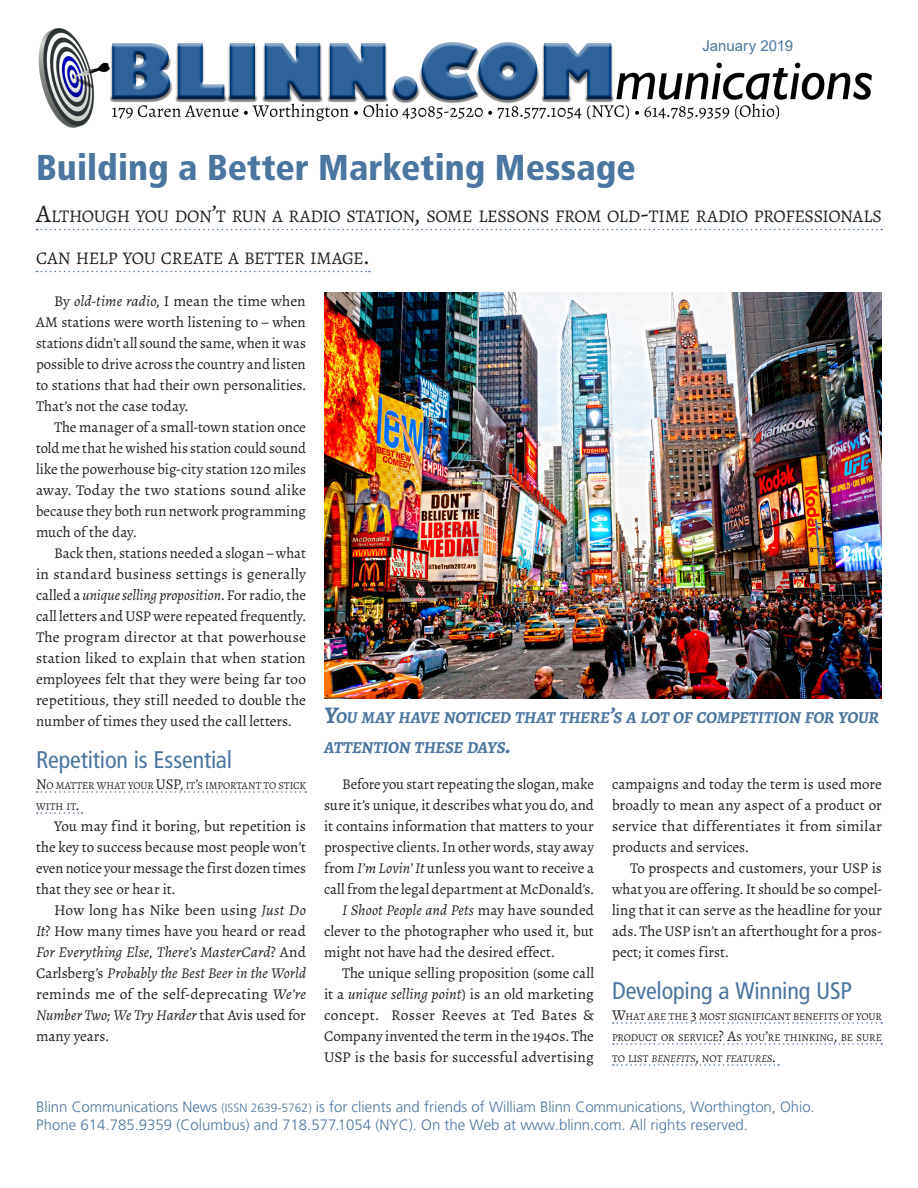
<style>
.page{position:relative;width:918px;height:1188px;background:#fff}
.page>*{position:absolute;margin:0;border:0;box-sizing:border-box;transform-origin:0 0}
.Main_Head_Span_Col{font:900 condensed 36px "Frutiger LT Std";letter-spacing:.005em;color:#4c759f}
.Subhead_1{font:condensed 24px "Frutiger LT Std";letter-spacing:-.01em;color:#4c759f}
.Main_Head_Follow_-_S{font:17.85px "Alegreya";letter-spacing:-.02em;color:#231f20}
.Pull_Quote{font:italic 700 16.8px/30px "Alegreya";letter-spacing:-.015em;color:#4c759f}
.Body_Text{font:15px/21px "Alegreya";color:#231f20;text-align:justify}
.t1{font:300 15px/18px "Frutiger LT Std";color:#4c759f}
.Dateline{font:15px "Arial";color:#4c759f}
.Subhead_1_follow{font:10.5px/21px "Alegreya";letter-spacing:-.005em;color:#231f20}
.s1{font-size:25.5px}
.s2{font-style:italic}
.s3{font-size:15px}
.s4{font-size:24px}
.s5{font-size:12px}
</style>
<div class="page">
<img style="left:38px;top:28px;width:834px;height:100px">
<svg style="left:37px;top:229px;width:845px;height:1px"></svg>
<svg style="left:37px;top:271px;width:333px;height:1px"></svg>
<svg style="left:37px;top:791px;width:269px;height:2px"></svg>
<svg style="left:37px;top:812px;width:46px;height:2px"></svg>
<svg style="left:613px;top:1022px;width:269px;height:2px"></svg>
<svg style="left:613px;top:1043px;width:269px;height:2px"></svg>
<svg style="left:613px;top:1064px;width:166px;height:2px"></svg>
<img style="left:324px;top:293px;width:558px;height:405px">
<p class="Dateline" style="left:702px;top:35px;width:92px">January 2019</p>
<p class="Main_Head_Span_Col" style="left:36px;top:146px;width:601px">Building a Better Marketing Message</p>
<p class="Main_Head_Follow_-_S" style="left:36px;top:205px;width:847px"><span class="s1">A</span>LTHOUGH YOU DON<span class="s1">’</span>T RUN A RADIO STATION<span class="s1">,</span> SOME LESSONS FROM OLD<span class="s1">-</span>TIME RADIO PROFESSIONALS</p>
<p class="Main_Head_Follow_-_S" style="left:36px;top:247px;width:335px">CAN HELP YOU CREATE A BETTER IMAGE<span class="s1">.</span></p>
<p class="Body_Text" style="left:36px;top:291px;width:272px;text-indent:18px">By <span class="s2">old-time radio</span>, I mean the time when AM stations were worth listening to – when stations didn’t all sound the same, when it was possible to drive across the country and listen to stations that had their own personalities.<br>That’s not the case today.</p>
<p class="Body_Text" style="left:36px;top:417px;width:272px;text-indent:18px">The manager of a small-town station once told me that he wished his station could sound like the powerhouse big-city station 120 miles away. Today the two stations sound alike because they both run network programming much of the day.</p>
<p class="Body_Text" style="left:36px;top:543px;width:272px;text-indent:18px">Back then, stations needed a slogan – what in standard business settings is generally called a <span class="s2">unique selling proposition</span>. For radio, the call letters and USP were repeated frequently.<br>The program director at that powerhouse station liked to explain that when station employees felt that they were being far too repetitious, they still needed to double the number of times they used the call letters.</p>
<p class="Subhead_1" style="left:36px;top:746px;width:198px">Repetition is Essential</p>
<p class="Subhead_1_follow" style="left:36px;top:775px;width:271px"><span class="s3">N</span>O MATTER WHAT YOUR <span class="s3">USP,</span> IT<span class="s3">’</span>S IMPORTANT TO STICK<br>WITH IT<span class="s3">.</span></p>
<p class="Body_Text" style="left:36px;top:816px;width:272px;text-indent:18px">You may find it boring, but repetition is the key to success because most people won’t even notice your message the first dozen times that they see or hear it.</p>
<p class="Body_Text" style="left:36px;top:900px;width:272px;text-indent:18px">How long has Nike been using <span class="s2">Just Do It</span>? How many times have you heard or read <span class="s2">For Everything Else, There’s MasterCard</span>? And Carlsberg’s <span class="s2">Probably the Best Beer in the World </span>reminds me of the self-deprecating <span class="s2">We’re Number Two; We Try Harder</span> that Avis used for many years.</p>
<p class="Pull_Quote" style="left:324px;top:702px;width:557px"><span class="s4">Y</span>OU MAY HAVE NOTICED THAT THERE<span class="s4">’</span>S A LOT OF COMPETITION FOR YOUR<br>ATTENTION THESE DAYS<span class="s4">.</span></p>
<p class="Body_Text" style="left:324px;top:774px;width:272px;text-indent:18px">Before you start repeating the slogan, make sure it’s unique, it describes what you do, and it contains information that matters to your prospective clients. In other words, stay away from <span class="s2">I’m Lovin’ It</span> unless you want to receive a call from the legal department at McDonald’s.</p>
<p class="Body_Text" style="left:324px;top:900px;width:271px;text-indent:18px"><span class="s2">I Shoot People and Pets</span> may have sounded clever to the photographer who used it, but might not have had the desired effect.</p>
<p class="Body_Text" style="left:324px;top:963px;width:272px;text-indent:18px">The unique selling proposition (some call it a <span class="s2">unique selling point</span>) is an old marketing concept. Rosser Reeves at Ted Bates &amp; Company invented the term in the 1940s. The USP is the basis for successful advertising</p>
<p class="Body_Text" style="left:612px;top:774px;width:272px">campaigns and today the term is used more broadly to mean any aspect of a product or service that differentiates it from similar products and services.</p>
<p class="Body_Text" style="left:612px;top:858px;width:272px;text-indent:18px">To prospects and customers, your USP is what you are offering. It should be so compel&shy;ling that it can serve as the headline for your ads. The USP isn’t an afterthought for a pros&shy;pect; it comes first.</p>
<p class="Subhead_1" style="left:612px;top:977px;width:242px">Developing a Winning USP</p>
<p class="Subhead_1_follow" style="left:612px;top:1006px;width:272px;text-align:justify"><span class="s3">W</span>HAT ARE THE <span class="s3">3</span> MOST SIGNIFICANT BENEFITS OF YOUR PRODUCT OR SERVICE<span class="s3">? A</span>S YOU<span class="s3">’</span>RE THINKING<span class="s3">,</span> BE SURE TO LIST <span class="s2">BENEFITS</span><span class="s3">,</span> NOT <span class="s2">FEATURES</span><span class="s3">.</span></p>
<p class="t1" style="left:36px;top:1098px;width:780px">Blinn Communications News <span class="s5">(ISSN 2639-5762)</span> is for clients and friends of William Blinn Communications, Worthington, Ohio.<br>Phone 614.785.9359 (Columbus) and 718.577.1054 (NYC). On the Web at www.blinn.com. All rights reserved.</p>
</div>
